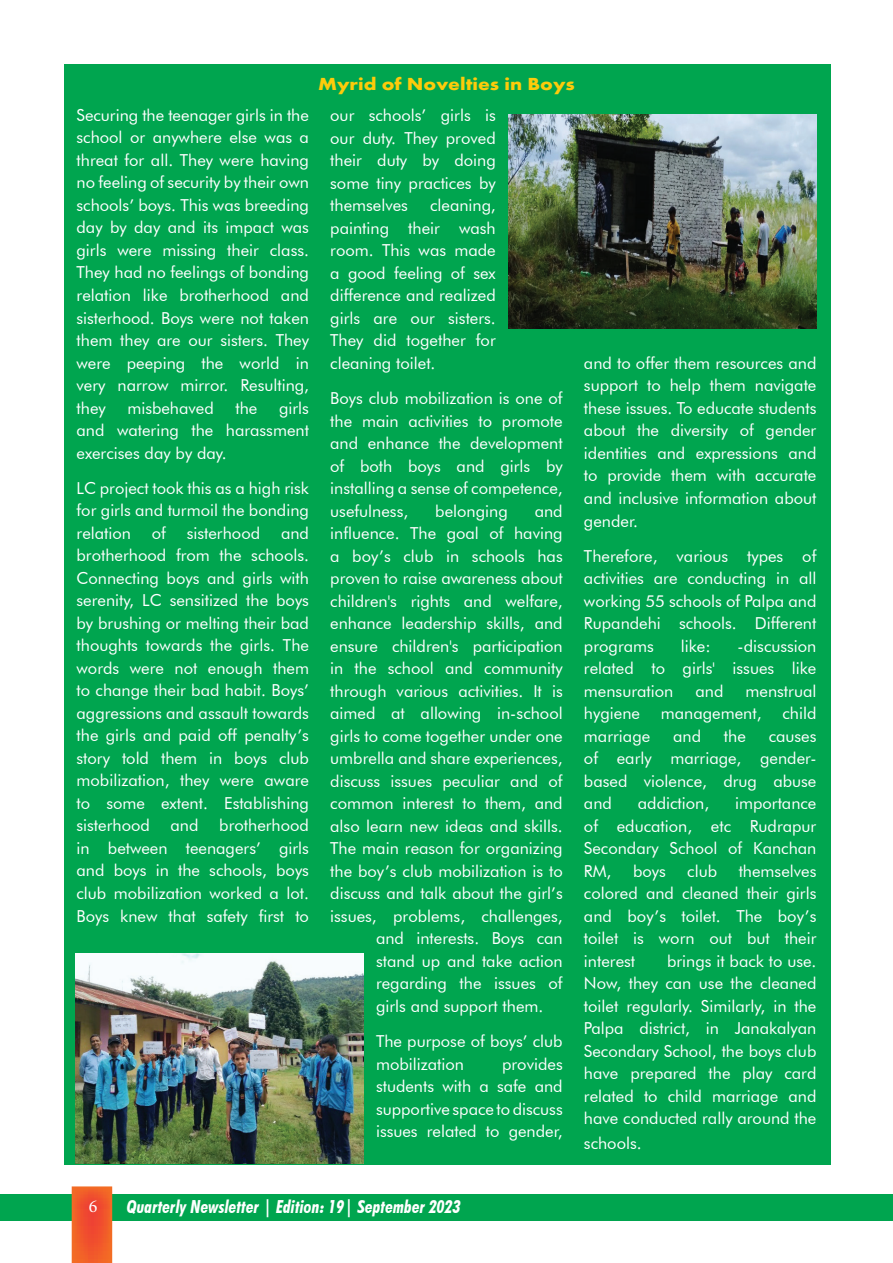
<style>
.page{position:relative;width:893px;height:1263px;background:#fff}
.page>*{position:absolute;margin:0;border:0;box-sizing:border-box;transform-origin:0 0}
.t1{font:italic 700 condensed 18px "Futura BT";color:#fff}
.t2{font:700 18px "Futura";color:#fdcb0b;scale:1.15 1}
.t3{font:18px "Minion Pro";color:#fff}
.t4{font:16.5px/22.5px "Futura BT";color:#fff;text-align:justify}
</style>
<div class="page">
<div style="left:0;top:1194px;width:893px;height:26px;background:#00a54f"></div>
<svg style="left:72px;top:1186px;width:40px;height:77px"></svg>
<div style="left:64px;top:64px;width:767px;height:1100px;background:#00a54f"></div>
<img style="left:75px;top:954px;width:288px;height:210px">
<img style="left:509px;top:115px;width:307px;height:214px">
<p class="t4" style="left:77px;top:104px;width:234px">Securing the teenager girls in the school or anywhere else was a threat for all. They were having no feeling of security by their own schools’ boys. This was breeding day by day and its impact was girls were missing their class.<br>They had no feelings of bonding relation like brotherhood and sisterhood. Boys were not taken them they are our sisters. They were peeping the world in very narrow mirror. Resulting, they</p>
<p class="t4" style="left:77px;top:396px;width:234px;text-indent:203px">girls and watering the harassment exercises day by day.</p>
<p class="t4" style="left:77px;top:477px;width:234px">LC project took this as a high risk for girls and turmoil the bonding relation</p>
<p class="t4" style="left:127px;top:396px;width:88px">misbehaved</p>
<p class="t4" style="left:235px;top:396px;width:23px">the</p>
<p class="t4" style="left:152px;top:522px;width:16px">of</p>
<p class="t4" style="left:187px;top:522px;width:75px">sisterhood</p>
<p class="t4" style="left:77px;top:522px;width:234px;text-indent:204px">and brotherhood from the schools.<br>Connecting boys and girls with serenity, LC sensitized the boys by brushing or melting their bad thoughts towards the girls. The words were not enough them to change their bad habit. Boys’ aggressions and assault towards the girls and paid off penalty’s story told them in boys club mobilization, they were aware to some extent. Establishing sisterhood</p>
<p class="t4" style="left:77px;top:814px;width:234px;text-indent:143px">brotherhood in between teenagers’ girls and boys in the schools, boys club mobilization worked a lot.<br>Boys knew that safety first to</p>
<p class="t4" style="left:171px;top:814px;width:30px">and</p>
<p class="t2" style="left:318px;top:73px;width:225px">Myrid of Novelties in Boys</p>
<p class="t4" style="left:330px;top:104px;width:167px">our schools’ girls is our duty. They proved their duty by doing some tiny practices by themselves</p>
<p class="t4" style="left:330px;top:194px;width:167px;text-indent:100px">cleaning, painting their wash room. This was made a good feeling of sex difference and realized girls are our sisters.<br>They did together for cleaning toilet.</p>
<p class="t4" style="left:330px;top:387px;width:234px">Boys club mobilization is one of the main activities to promote and enhance the development of both boys and girls by installing a sense of competence, usefulness,</p>
<p class="t4" style="left:435px;top:499px;width:74px">belonging</p>
<p class="t4" style="left:535px;top:499px;width:30px">and</p>
<p class="t4" style="left:330px;top:522px;width:234px">influence. The goal of having</p>
<p class="t4" style="left:330px;top:544px;width:234px">a boy’s club in schools has</p>
<p class="t4" style="left:330px;top:567px;width:234px">proven to raise awareness about</p>
<p class="t4" style="left:330px;top:589px;width:234px">children's rights and welfare,</p>
<p class="t4" style="left:330px;top:612px;width:234px">enhance leadership skills, and</p>
<p class="t4" style="left:330px;top:634px;width:234px">ensure children's participation</p>
<p class="t4" style="left:330px;top:657px;width:234px">in the school and community</p>
<p class="t4" style="left:330px;top:679px;width:234px">through various activities. It is</p>
<p class="t4" style="left:330px;top:702px;width:234px">aimed at allowing in-school</p>
<p class="t4" style="left:330px;top:724px;width:234px">girls to come together under one</p>
<p class="t4" style="left:330px;top:747px;width:234px">umbrella and share experiences,</p>
<p class="t4" style="left:330px;top:769px;width:234px">discuss issues peculiar and of</p>
<p class="t4" style="left:330px;top:792px;width:234px">common interest to them, and</p>
<p class="t4" style="left:330px;top:814px;width:234px">also learn new ideas and skills.</p>
<p class="t4" style="left:330px;top:837px;width:234px">The main reason for organizing</p>
<p class="t4" style="left:330px;top:859px;width:234px">the boy’s club mobilization is to</p>
<p class="t4" style="left:330px;top:882px;width:234px">discuss and talk about the girl’s</p>
<p class="t4" style="left:330px;top:904px;width:234px">issues, problems, challenges,</p>
<p class="t4" style="left:376px;top:927px;width:188px">and interests. Boys can</p>
<p class="t4" style="left:376px;top:949px;width:188px">stand up and take action</p>
<p class="t4" style="left:376px;top:972px;width:188px">regarding the issues of</p>
<p class="t4" style="left:376px;top:994px;width:169px">girls and support them.</p>
<p class="t4" style="left:376px;top:1030px;width:188px">The purpose of boys’ club mobilization</p>
<p class="t4" style="left:376px;top:1052px;width:188px;text-indent:126px">provides students with a safe and supportive space to discuss issues related to gender,</p>
<p class="t4" style="left:584px;top:352px;width:234px">and to offer them resources and support to help them navigate these issues. To educate students about the diversity of gender identities and expressions and to provide them with accurate and inclusive information about gender.</p>
<p class="t4" style="left:584px;top:544px;width:234px">Therefore, various types of activities are conducting in all working 55 schools of Palpa and Rupandehi schools. Different programs</p>
<p class="t4" style="left:584px;top:634px;width:234px;text-indent:153px">-discussion related to girls' issues like mensuration</p>
<p class="t4" style="left:681px;top:634px;width:31px">like:</p>
<p class="t4" style="left:695px;top:679px;width:30px">and</p>
<p class="t4" style="left:746px;top:679px;width:72px">menstrual</p>
<p class="t4" style="left:584px;top:702px;width:58px">hygiene</p>
<p class="t4" style="left:661px;top:702px;width:102px">management,</p>
<p class="t4" style="left:782px;top:702px;width:36px">child</p>
<p class="t4" style="left:584px;top:724px;width:68px">marriage</p>
<p class="t4" style="left:673px;top:724px;width:30px">and</p>
<p class="t4" style="left:724px;top:724px;width:23px">the</p>
<p class="t4" style="left:584px;top:724px;width:234px;text-indent:185px">causes of early marriage, gender&shy;based violence, drug abuse and</p>
<p class="t4" style="left:638px;top:792px;width:73px">addiction,</p>
<p class="t4" style="left:584px;top:792px;width:234px;text-indent:151px">importance of education, etc Rudrapur Secondary School of Kanchan RM,</p>
<p class="t4" style="left:584px;top:860px;width:234px;text-indent:155px">themselves colored and cleaned their girls and boy’s toilet. The boy’s toilet is worn out but their interest</p>
<p class="t4" style="left:633px;top:860px;width:34px">boys</p>
<p class="t4" style="left:687px;top:860px;width:31px">club</p>
<p class="t4" style="left:584px;top:950px;width:234px;text-indent:83px">brings it back to use.<br>Now, they can use the cleaned toilet regularly. Similarly, in the Palpa district, in Janakalyan Secondary School, the boys club have prepared the play card related to child marriage and have conducted rally around the</p>
<p class="t4" style="left:584px;top:1131px;width:59px">schools.</p>
<p class="t3" style="left:89px;top:1196px;width:10px">6</p>
<p class="t1" style="left:127px;top:1195px;width:335px">Quarterly Newsletter | Edition: 19| September 2023</p>
</div>
